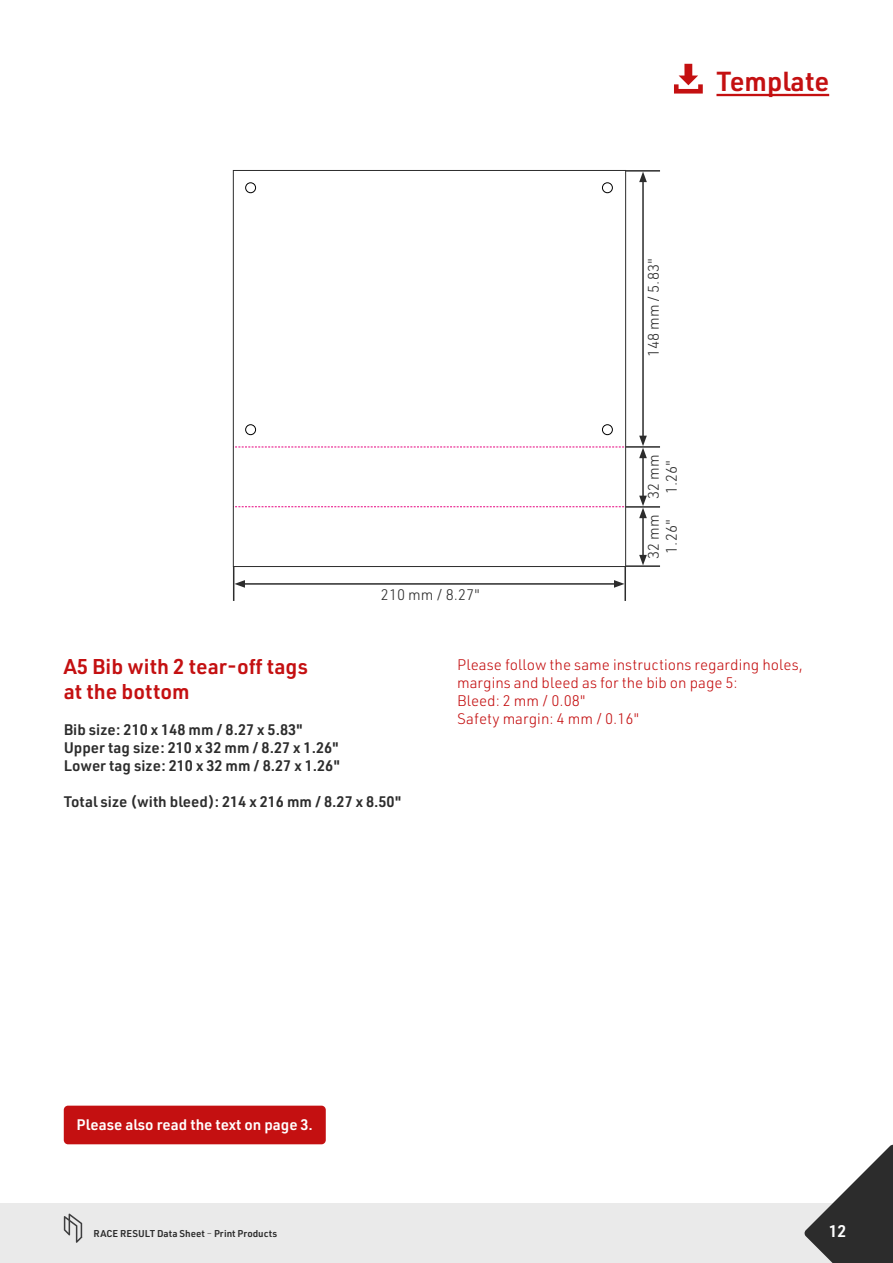
<style>
.page{position:relative;width:893px;height:1263px;background:#fff}
.page>*{position:absolute;margin:0;border:0;box-sizing:border-box;transform-origin:0 0}
.t1{font:600 27px "URWDIN";color:#c41011}
.t2{font:600 21px/25.2px "URWDIN";color:#c41011}
.t3{font:600 16.5px "URWDIN";color:#fff}
.t4{font:600 15px/18px "URWDIN";color:#2c2c2c}
.t5{font:300 15px/18px "URWDIN";color:#c41011}
.t6{font:300 15px/18px "URWDIN";color:#2c2c2c;text-align:center}
.t7{font:600 15px "URWDIN";color:#fff}
.t8{font:600 9.75px "URWDIN";color:#2c2c2c}
.s1{font-weight:300}
</style>
<div class="page">
<div style="left:0;top:1203px;width:893px;height:60px;background:#eaeaea"></div>
<svg style="left:64px;top:1213px;width:18px;height:30px"></svg>
<svg style="left:804px;top:1144px;width:89px;height:119px"></svg>
<div style="left:245px;top:183px;width:11px;height:10px;border:1px solid #000;border-radius:50%"></div>
<div style="left:602px;top:183px;width:11px;height:10px;border:1px solid #000;border-radius:50%"></div>
<div style="left:245px;top:424px;width:11px;height:11px;border:1px solid #000;border-radius:50%"></div>
<div style="left:602px;top:424px;width:11px;height:11px;border:1px solid #000;border-radius:50%"></div>
<svg style="left:235px;top:447px;width:389px;height:1px"></svg>
<svg style="left:235px;top:506px;width:389px;height:1px"></svg>
<div style="left:233px;top:170px;width:393px;height:397px;border:1px solid #2c2c2c"></div>
<hr style="left:626px;top:170px;width:34px;height:2px;background:#2c2c2c">
<hr style="left:626px;top:446px;width:34px;height:2px;background:#2c2c2c">
<hr style="left:626px;top:506px;width:34px;height:2px;background:#2c2c2c">
<hr style="left:626px;top:565px;width:34px;height:2px;background:#2c2c2c">
<hr style="left:642px;top:180px;width:2px;height:258px;background:#2c2c2c">
<svg style="left:639px;top:172px;width:8px;height:10px"></svg>
<hr style="left:642px;top:516px;width:2px;height:41px;background:#2c2c2c">
<svg style="left:639px;top:555px;width:8px;height:10px"></svg>
<hr style="left:642px;top:456px;width:2px;height:42px;background:#2c2c2c">
<svg style="left:639px;top:436px;width:8px;height:22px"></svg>
<svg style="left:639px;top:496px;width:8px;height:22px"></svg>
<hr style="left:624px;top:567px;width:2px;height:34px;background:#2c2c2c">
<hr style="left:233px;top:567px;width:1px;height:34px;background:#2c2c2c">
<hr style="left:243px;top:583px;width:373px;height:2px;background:#2c2c2c">
<svg style="left:614px;top:580px;width:10px;height:8px"></svg>
<svg style="left:234px;top:580px;width:11px;height:8px"></svg>
<div style="left:64px;top:1106px;width:262px;height:38px;background:#c41011;border-radius:4px"></div>
<hr style="left:716px;top:94px;width:113px;height:2px;background:#c41011">
<svg style="left:674px;top:64px;width:29px;height:30px"></svg>
<p class="t6" style="left:381px;top:585px;width:101px">210 mm / 8.27"</p>
<h1 class="t1" style="left:716px;top:63px;width:114px">Template</h1>
<p class="t6" style="left:644px;top:357px;width:101px;rotate:-90deg">148 mm / 5.83"</p>
<p class="t6" style="left:644px;top:499px;width:46px;rotate:-90deg">32 mm<br>1.26"</p>
<p class="t6" style="left:644px;top:559px;width:46px;rotate:-90deg">32 mm<br>1.26"</p>
<h2 class="t2" style="left:64px;top:653px;width:246px">A5 Bib with 2 tear-off tags at the bottom</h2>
<p class="t4" style="left:64px;top:720px;width:278px">Bib size: 210 x 148 mm / 8.27 x 5.83"<br>Upper tag size: 210 x 32 mm / 8.27 x 1.26"<br>Lower tag size: 210 x 32 mm / 8.27 x 1.26"</p>
<p class="t4" style="left:64px;top:792px;width:339px">Total size (with bleed): 214 x 216 mm / 8.27 x 8.50"</p>
<p class="t5" style="left:457px;top:655px;width:347px">Please follow the same instructions regarding holes, margins and bleed as for the bib on page 5:<br>Bleed: 2 mm / 0.08"<br>Safety margin: 4 mm / 0.16"</p>
<p class="t7" style="left:77px;top:1115px;width:238px">Please also read the text on page 3.</p>
<p class="t8" style="left:94px;top:1227px;width:185px">RACE RESULT Data Sheet <span class="s1">–</span> Print Products</p>
<p class="t3" style="left:829px;top:1220px;width:19px">12</p>
</div>
